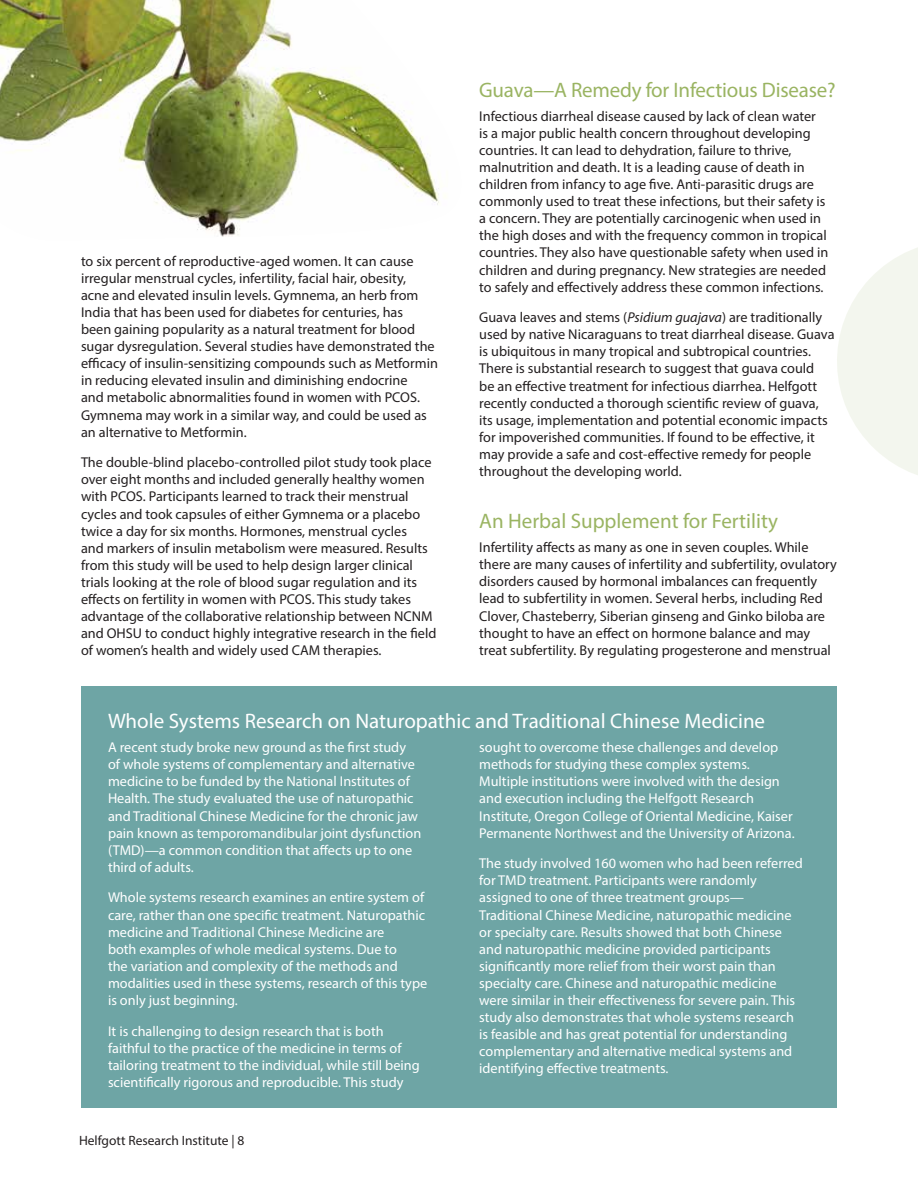
<style>
.page{position:relative;width:918px;height:1188px;background:#fff}
.page>*{position:absolute;margin:0;border:0;box-sizing:border-box;transform-origin:0 0}
.t1{font:21px "Myriad Pro";letter-spacing:-.005em;color:#9ab462}
.t2{font:21px "Myriad Pro";color:#fff}
.t3{font:14.25px/17.1px "Myriad Pro";color:#231f20}
.t4{font:14.25px/17.1px "Myriad Pro";color:#fff}
.t5{font:13.5px "Myriad Pro";color:#231f20}
.s1{font-style:italic}
</style>
<div class="page">
<svg style="left:837px;top:248px;width:81px;height:227px"></svg>
<img style="left:0;top:0;width:439px;height:237px">
<div style="left:81px;top:686px;width:756px;height:422px;background:#6ea5a5"></div>
<p class="t3" style="left:81px;top:252px;width:358px">to six percent of reproductive-aged women. It can cause irregular menstrual cycles, infertility, facial hair, obesity, acne and elevated insulin levels. Gymnema, an herb from India that has been used for diabetes for centuries, has<br>been gaining popularity as a natural treatment for blood sugar dysregulation. Several studies have demonstrated the efficacy of insulin-sensitizing compounds such as Metformin in reducing elevated insulin and diminishing endocrine<br>and metabolic abnormalities found in women with PCOS.<br>Gymnema may work in a similar way, and could be used as an alternative to Metformin.</p>
<p class="t3" style="left:81px;top:454px;width:357px">The double-blind placebo-controlled pilot study took place over eight months and included generally healthy women with PCOS. Participants learned to track their menstrual cycles and took capsules of either Gymnema or a placebo twice a day for six months. Hormones, menstrual cycles<br>and markers of insulin metabolism were measured. Results from this study will be used to help design larger clinical trials looking at the role of blood sugar regulation and its effects on fertility in women with PCOS. This study takes advantage of the collaborative relationship between NCNM and OHSU to conduct highly integrative research in the field of women’s health and widely used CAM therapies.</p>
<h1 class="t1" style="left:479px;top:77px;width:358px">Guava—A Remedy for Infectious Disease?</h1>
<p class="t3" style="left:479px;top:107px;width:351px">Infectious diarrheal disease caused by lack of clean water is a major public health concern throughout developing countries. It can lead to dehydration, failure to thrive, malnutrition and death. It is a leading cause of death in children from infancy to age five. Anti-parasitic drugs are commonly used to treat these infections, but their safety is a concern. They are potentially carcinogenic when used in the high doses and with the frequency common in tropical countries. They also have questionable safety when used in children and during pregnancy. New strategies are needed to safely and effectively address these common infections.</p>
<p class="t3" style="left:479px;top:309px;width:357px">Guava leaves and stems (<span class="s1">Psidium guajava</span>) are traditionally used by native Nicaraguans to treat diarrheal disease. Guava is ubiquitous in many tropical and subtropical countries.<br>There is substantial research to suggest that guava could<br>be an effective treatment for infectious diarrhea. Helfgott recently conducted a thorough scientific review of guava, its usage, implementation and potential economic impacts for impoverished communities. If found to be effective, it may provide a safe and cost-effective remedy for people throughout the developing world.</p>
<h1 class="t1" style="left:479px;top:508px;width:300px">An Herbal Supplement for Fertility</h1>
<p class="t3" style="left:479px;top:539px;width:359px">Infertility affects as many as one in seven couples. While there are many causes of infertility and subfertility, ovulatory disorders caused by hormonal imbalances can frequently lead to subfertility in women. Several herbs, including Red Clover, Chasteberry, Siberian ginseng and Ginko biloba are thought to have an effect on hormone balance and may treat subfertility. By regulating progesterone and menstrual</p>
<h1 class="t2" style="left:108px;top:708px;width:659px">Whole Systems Research on Naturopathic and Traditional Chinese Medicine</h1>
<p class="t4" style="left:108px;top:739px;width:315px">A recent study broke new ground as the first study of whole systems of complementary and alternative medicine to be funded by the National Institutes of Health. The study evaluated the use of naturopathic and Traditional Chinese Medicine for the chronic jaw pain known as temporomandibular joint dysfunction (TMD)—a common condition that affects up to one third of adults.</p>
<p class="t4" style="left:108px;top:889px;width:321px">Whole systems research examines an entire system of care, rather than one specific treatment. Naturopathic medicine and Traditional Chinese Medicine are<br>both examples of whole medical systems. Due to<br>the variation and complexity of the methods and modalities used in these systems, research of this type is only just beginning.</p>
<p class="t4" style="left:108px;top:1022px;width:313px">It is challenging to design research that is both faithful to the practice of the medicine in terms of tailoring treatment to the individual, while still being scientifically rigorous and reproducible. This study</p>
<p class="t4" style="left:479px;top:739px;width:317px">sought to overcome these challenges and develop methods for studying these complex systems.<br>Multiple institutions were involved with the design and execution including the Helfgott Research Institute, Oregon College of Oriental Medicine, Kaiser Permanente Northwest and the University of Arizona.</p>
<p class="t4" style="left:479px;top:855px;width:325px">The study involved 160 women who had been referred for TMD treatment. Participants were randomly assigned to one of three treatment groups— Traditional Chinese Medicine, naturopathic medicine or specialty care. Results showed that both Chinese and naturopathic medicine provided participants significantly more relief from their worst pain than specialty care. Chinese and naturopathic medicine were similar in their effectiveness for severe pain. This study also demonstrates that whole systems research is feasible and has great potential for understanding complementary and alternative medical systems and identifying effective treatments.</p>
<p class="t5" style="left:79px;top:1132px;width:167px">Helfgott Research Institute | 8</p>
</div>
